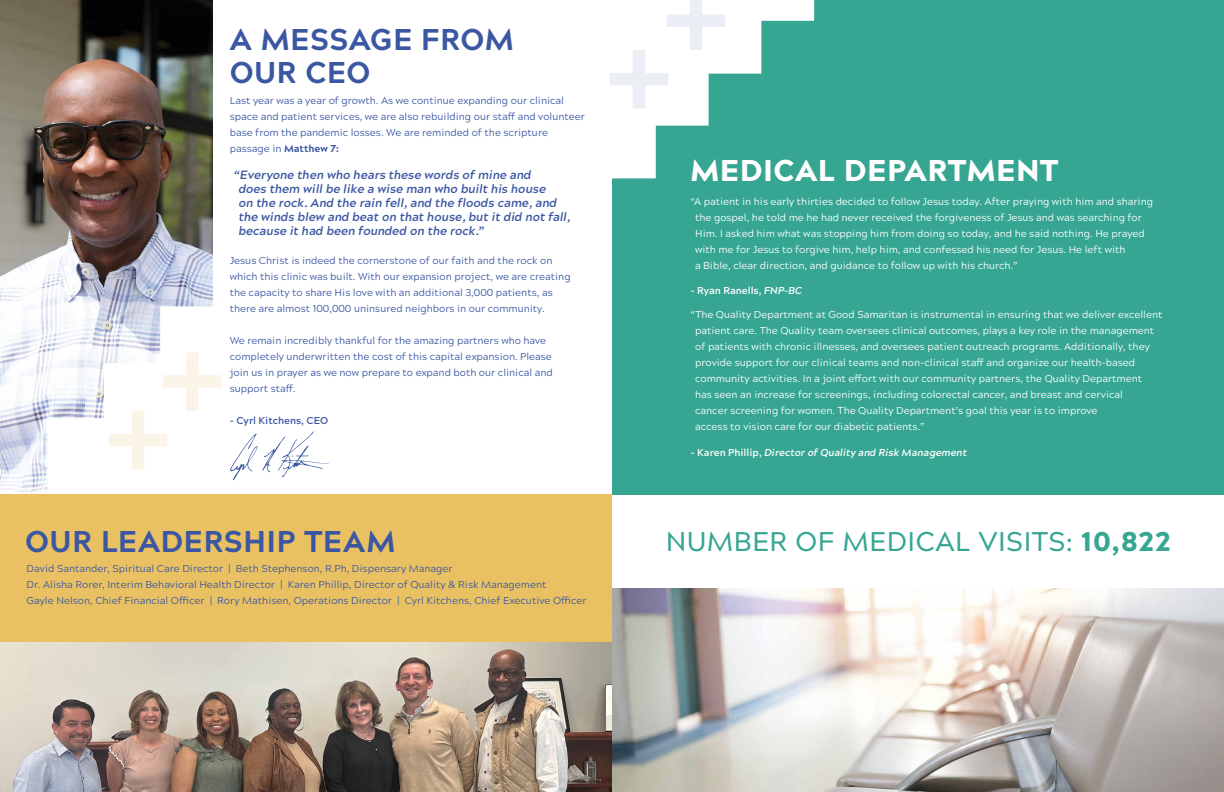
<style>
.page{position:relative;width:1224px;height:792px;background:#fff}
.page>*{position:absolute;margin:0;border:0;box-sizing:border-box;transform-origin:0 0}
.t1{font:800 30px/33px "Acherus Grotesque";letter-spacing:.02em;color:#3b57a2}
.t2{font:900 30px "Acherus Grotesque";letter-spacing:.025em;color:#fff}
.t3{font:500 27px "Acherus Grotesque";letter-spacing:.015em;color:#36a692}
.t4{font:italic 700 12px/14px "Acherus Grotesque";color:#3b57a2}
.t5{font:10px/16px "Acherus Grotesque";color:#fff}
.t6{font:10px/16px "Acherus Grotesque";color:#3b57a2}
.t7{font:italic 700 10px "Acherus Grotesque";color:#fff}
.t8{font:700 10px "Acherus Grotesque";color:#fff}
.t9{font:700 10px "Acherus Grotesque";color:#3b57a2}
.s1{font-weight:800}
.s2{font-style:italic}
.s3{font-style:normal}
.s4{font-weight:900}
</style>
<div class="page">
<img style="left:0;top:0;width:212px;height:494px">
<svg style="left:230px;top:431px;width:98px;height:49px"></svg>
<img style="left:0;top:642px;width:612px;height:150px">
<div style="left:0;top:494px;width:612px;height:148px;background:#e9c163"></div>
<svg style="left:47px;top:306px;width:175px;height:188px"></svg>
<div style="left:612px;top:0;width:612px;height:494px;background:#36a692"></div>
<img style="left:612px;top:588px;width:612px;height:204px">
<svg style="left:610px;top:0;width:204px;height:178px"></svg>
<h1 class="t1" style="left:230px;top:22px;width:286px">A MESSAGE FROM<br>OUR CEO</h1>
<p class="t6" style="left:230px;top:92px;width:357px">Last year was a year of growth. As we continue expanding our clinical space and patient services, we are also rebuilding our staff and volunteer base from the pandemic losses. We are reminded of the scripture passage in <span class="s1">Matthew 7:</span></p>
<p class="t4" style="left:239px;top:168px;width:333px;text-indent:-4px">“Everyone then who hears these words of mine and<br>does them will be like a wise man who built his house<br>on the rock. And the rain fell, and the floods came, and the winds blew and beat on that house, but it did not fall, because it had been founded on the rock.”</p>
<p class="t6" style="left:230px;top:252px;width:342px">Jesus Christ is indeed the cornerstone of our faith and the rock on which this clinic was built. With our expansion project, we are creating the capacity to share His love with an additional 3,000 patients, as there are almost 100,000 uninsured neighbors in our community.</p>
<p class="t6" style="left:230px;top:332px;width:325px">We remain incredibly thankful for the amazing partners who have completely underwritten the cost of this capital expansion. Please join us in prayer as we now prepare to expand both our clinical and support staff.</p>
<p class="t9" style="left:230px;top:412px;width:100px">- Cyrl Kitchens, CEO</p>
<h1 class="t1" style="left:25px;top:523px;width:372px">OUR LEADERSHIP TEAM</h1>
<p class="t6" style="left:27px;top:560px;width:562px">David Santander, Spiritual Care Director | Beth Stephenson, R.Ph, Dispensary Manager<br>Dr. Alisha Rorer, Interim Behavioral Health Director | Karen Phillip, Director of Quality &amp; Risk Management<br>Gayle Nelson, Chief Financial Officer | Rory Mathisen, Operations Director | Cyrl Kitchens, Chief Executive Officer</p>
<h1 class="t2" style="left:690px;top:144px;width:370px">MEDICAL DEPARTMENT</h1>
<p class="t5" style="left:695px;top:193px;width:460px;text-indent:-5px">“A patient in his early thirties decided to follow Jesus today. After praying with him and sharing the gospel, he told me he had never received the forgiveness of Jesus and was searching for Him. I asked him what was stopping him from doing so today, and he said nothing. He prayed with me for Jesus to forgive him, help him, and confessed his need for Jesus. He left with<br>a Bible, clear direction, and guidance to follow up with his church.”</p>
<p class="t8" style="left:690px;top:282px;width:113px">- Ryan Ranells, <span class="s2">FNP-BC</span></p>
<p class="t5" style="left:695px;top:306px;width:469px;text-indent:-4px">“The Quality Department at Good Samaritan is instrumental in ensuring that we deliver excellent patient care. The Quality team oversees clinical outcomes, plays a key role in the management of patients with chronic illnesses, and oversees patient outreach programs. Additionally, they provide support for our clinical teams and non-clinical staff and organize our health-based community activities. In a joint effort with our community partners, the Quality Department<br>has seen an increase for screenings, including colorectal cancer, and breast and cervical<br>cancer screening for women. The Quality Department’s goal this year is to improve<br>access to vision care for our diabetic patients.”</p>
<p class="t7" style="left:690px;top:444px;width:278px"><span class="s3">- Karen Phillip,</span> Director of Quality and Risk Management</p>
<h2 class="t3" style="left:666px;top:519px;width:506px">NUMBER OF MEDICAL VISITS: <span class="s4">10,822</span></h2>
</div>
